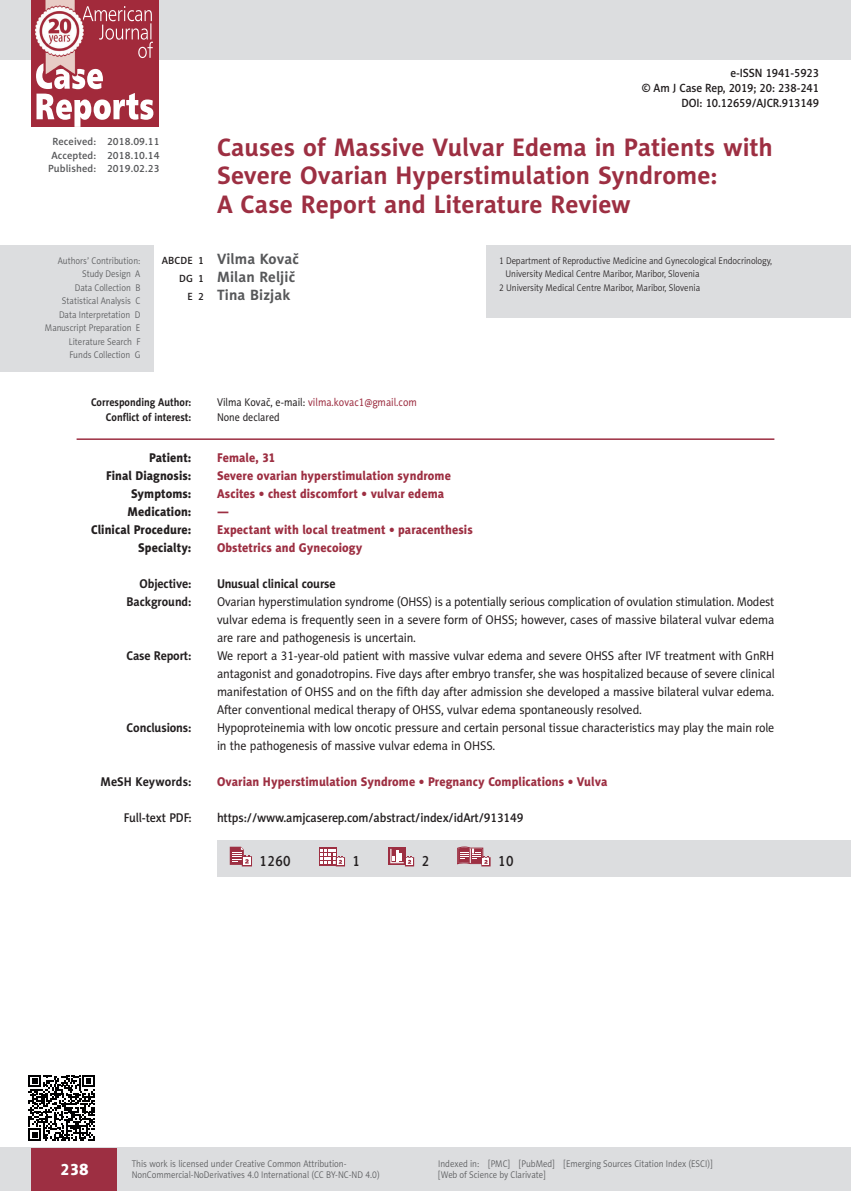
<style>
.page{position:relative;width:851px;height:1191px;background:#fff}
.page>*{position:absolute;margin:0;border:0;box-sizing:border-box;transform-origin:0 0}
.AJCR_Tytul{font:700 25.5px/28.5px "Naomi Sans EFN";color:#9d2f42}
.t1{font:16.5px "Naomi Sans EFN Heavy";color:#fff}
.AJCR_Autorzy{font:700 15px "Naomi Sans EFN";letter-spacing:.01em;color:#57585a}
.AJCR_dane{font:15px "Naomi Sans EFN Medium";letter-spacing:.03em;color:#231f20;scale:.9 1}
.AJCR_Summary_body{font:12.75px/18px "Naomi Sans EFN";letter-spacing:-.01em;color:#231f20;text-align:justify;scale:.95 1}
.AJCR_Summary_body-2{font:12.75px/18px "Naomi Sans EFN";letter-spacing:-.01em;color:#231f20;text-align:justify;scale:.94 1}
.AJCR_keywords{font:12.75px "Naomi Sans EFN Heavy";letter-spacing:.005em;color:#9d2f42;scale:.95 1}
.AJCR_keywords-2{font:12.75px "Naomi Sans EFN Heavy";letter-spacing:.005em;color:#231f20;scale:.95 1}
.AJCR_full_text_pdf{font:12.75px "Naomi Sans EFN Medium";letter-spacing:-.01em;color:#231f20;scale:.95 1}
.AJCR_Summary_body-3{font:700 12.75px "Naomi Sans EFN";letter-spacing:-.01em;color:#231f20;scale:.95 1}
.AJCR_keywords-3{font:700 12.75px "Naomi Sans EFN";letter-spacing:.005em;color:#231f20;scale:.95 1}
.AJCR_Summary_body-4{font:700 12.75px "Naomi Sans EFN";letter-spacing:-.01em;color:#231f20;scale:.94 1}
.AJCR_full_text_pdf-2{font:12px "Naomi Sans EFN Medium";letter-spacing:-.01em;color:#231f20;scale:.95 1}
.AJCR_Adres{font:11.25px "Naomi Sans EFN";color:#9d2f42;scale:.9 1}
.AJCR_Adres-2{font:700 11.25px "Naomi Sans EFN";color:#231f20;scale:.9 1}
.AJCR_Adres-3{font:11.25px "Naomi Sans EFN";color:#231f20;scale:.9 1}
.t2{font:10.5px "Naomi Sans EFN Medium";letter-spacing:.01em;color:#57585a}
.t3{font:9.75px/11.2px "Naomi Sans EFN Light";color:#57585a;scale:.9 1}
.AJCR_Afiliacja{font:9.75px/13.5px "Naomi Sans EFN Light";color:#231f20;scale:.9 1}
.s1{font-family:"Naomi Sans EFN Medium";font-weight:400;font-size:10.5px;color:#231f20}
.s2{color:#231f20}
</style>
<div class="page">
<div style="left:217px;top:840px;width:633px;height:36px;background:#dcdddf"></div>
<svg style="left:230px;top:846px;width:22px;height:20px"></svg>
<div style="left:319px;top:847px;width:17px;height:18px;background:#9d2f42"></div>
<svg style="left:320px;top:848px;width:25px;height:18px"></svg>
<div style="left:388px;top:847px;width:18px;height:18px;background:#9d2f42"></div>
<svg style="left:390px;top:849px;width:24px;height:17px"></svg>
<svg style="left:457px;top:846px;width:33px;height:20px"></svg>
<hr style="left:77px;top:438px;width:697px;height:2px;background:#9d2f42">
<div style="left:0;top:246px;width:153px;height:126px;background:#dcdddf"></div>
<div style="left:486px;top:246px;width:364px;height:72px;background:#dcdddf"></div>
<svg style="left:28px;top:1075px;width:67px;height:66px"></svg>
<hr style="left:850px;top:0;width:1px;height:60px;background:#dcdddf">
<div style="left:0;top:1148px;width:850px;height:43px;background:#dcdddf"></div>
<div style="left:32px;top:1147px;width:85px;height:43px;background:#9d2f42"></div>
<div style="left:0;top:0;width:850px;height:60px;background:#dcdddf"></div>
<img style="left:32px;top:0;width:127px;height:127px">
<img style="left:36px;top:63px;width:117px;height:64px">
<img style="left:82px;top:6px;width:70px;height:34px">
<p class="AJCR_full_text_pdf-2" style="left:730px;top:66px;width:95px">e-ISSN 1941-5923</p>
<p class="AJCR_full_text_pdf-2" style="left:641px;top:81px;width:188px">© Am J Case Rep, 2019; 20: 238-241</p>
<p class="AJCR_full_text_pdf-2" style="left:681px;top:96px;width:146px">DOI: 10.12659/AJCR.913149</p>
<p class="AJCR_Tytul" style="left:217px;top:133px;width:557px">Causes of Massive Vulvar Edema in Patients with<br>Severe Ovarian Hyperstimulation Syndrome:<br>A Case Report and Literature Review</p>
<p class="AJCR_Autorzy" style="left:162px;top:250px;width:139px"><span class="s1">ABCDE 1</span> Vilma Kovač</p>
<p class="AJCR_Autorzy" style="left:179px;top:268px;width:118px"><span class="s1">DG 1</span> Milan Reljič</p>
<p class="AJCR_Autorzy" style="left:187px;top:286px;width:104px"><span class="s1">E 2</span> Tina Bizjak</p>
<p class="t2" style="left:52px;top:136px;width:109px">Received: 2018.09.11</p>
<p class="t2" style="left:51px;top:149px;width:110px">Accepted: 2018.10.14</p>
<p class="t2" style="left:48px;top:163px;width:113px">Published: 2019.02.23</p>
<p class="t3" style="left:58px;top:255px;width:93px">Authors’ Contribution:</p>
<p class="t3" style="left:82px;top:268px;width:66px">Study Design A</p>
<p class="t3" style="left:75px;top:282px;width:74px">Data Collection B</p>
<p class="t3" style="left:62px;top:295px;width:89px">Statistical Analysis C</p>
<p class="t3" style="left:59px;top:309px;width:92px">Data Interpretation D</p>
<p class="t3" style="left:45px;top:322px;width:107px">Manuscript Preparation E</p>
<p class="t3" style="left:69px;top:336px;width:81px">Literature Search F</p>
<p class="t3" style="left:69px;top:349px;width:80px">Funds Collection G</p>
<p class="AJCR_Afiliacja" style="left:505px;top:254px;width:298px;text-indent:-6px">1 Department of Reproductive Medicine and Gynecological Endocrinology,<br>University Medical Centre Maribor, Maribor, Slovenia</p>
<p class="AJCR_Afiliacja" style="left:499px;top:281px;width:225px">2 University Medical Centre Maribor, Maribor, Slovenia</p>
<p class="AJCR_Adres-2" style="left:91px;top:395px;width:113px">Corresponding Author:</p>
<p class="AJCR_Adres" style="left:217px;top:395px;width:223px"><span class="s2">Vilma Kovač, e-mail:</span> vilma.kovac1@gmail.com</p>
<p class="AJCR_Adres-2" style="left:106px;top:411px;width:97px">Conflict of interest:</p>
<p class="AJCR_Adres-3" style="left:217px;top:411px;width:71px">None declared</p>
<p class="AJCR_keywords-2" style="left:149px;top:450px;width:46px">Patient:</p>
<p class="AJCR_keywords" style="left:217px;top:450px;width:63px">Female, 31</p>
<p class="AJCR_keywords-2" style="left:106px;top:468px;width:91px">Final Diagnosis:</p>
<p class="AJCR_keywords" style="left:217px;top:468px;width:248px">Severe ovarian hyperstimulation syndrome</p>
<p class="AJCR_keywords-2" style="left:131px;top:486px;width:65px">Symptoms:</p>
<p class="AJCR_keywords" style="left:217px;top:486px;width:241px">Ascites • chest discomfort • vulvar edema</p>
<p class="AJCR_keywords-2" style="left:128px;top:504px;width:69px">Medication:</p>
<p class="AJCR_keywords" style="left:217px;top:504px;width:14px">—</p>
<p class="AJCR_keywords-2" style="left:91px;top:522px;width:107px">Clinical Procedure:</p>
<p class="AJCR_keywords" style="left:217px;top:522px;width:271px">Expectant with local treatment • paracenthesis</p>
<p class="AJCR_keywords-2" style="left:138px;top:540px;width:58px">Specialty:</p>
<p class="AJCR_keywords" style="left:217px;top:540px;width:154px">Obstetrics and Gynecoiogy</p>
<p class="AJCR_Summary_body-3" style="left:139px;top:576px;width:56px">Objective:</p>
<p class="AJCR_Summary_body-3" style="left:217px;top:576px;width:126px">Unusual clinical course</p>
<p class="AJCR_Summary_body-4" style="left:126px;top:594px;width:71px">Background:</p>
<p class="AJCR_Summary_body-2" style="left:217px;top:593px;width:594px">Ovarian hyperstimulation syndrome (OHSS) is a potentially serious complication of ovulation stimulation. Modest vulvar edema is frequently seen in a severe form of OHSS; however, cases of massive bilateral vulvar edema are rare and pathogenesis is uncertain.</p>
<p class="AJCR_Summary_body-3" style="left:126px;top:648px;width:70px">Case Report:</p>
<p class="AJCR_Summary_body" style="left:217px;top:647px;width:588px">We report a 31-year-old patient with massive vulvar edema and severe OHSS after IVF treatment with GnRH antagonist and gonadotropins. Five days after embryo transfer, she was hospitalized because of severe clinical manifestation of OHSS and on the fifth day after admission she developed a massive bilateral vulvar edema.<br>After conventional medical therapy of OHSS, vulvar edema spontaneously resolved.</p>
<p class="AJCR_Summary_body-3" style="left:127px;top:720px;width:70px">Conclusions:</p>
<p class="AJCR_Summary_body" style="left:217px;top:719px;width:588px">Hypoproteinemia with low oncotic pressure and certain personal tissue characteristics may play the main role in the pathogenesis of massive vulvar edema in OHSS.</p>
<p class="AJCR_keywords-3" style="left:100px;top:774px;width:97px">MeSH Keywords:</p>
<p class="AJCR_keywords" style="left:217px;top:774px;width:412px">Ovarian Hyperstimulation Syndrome • Pregnancy Complications • Vulva</p>
<p class="AJCR_full_text_pdf" style="left:124px;top:810px;width:73px">Full-text PDF:</p>
<p class="AJCR_full_text_pdf" style="left:217px;top:810px;width:324px">https://www.amjcaserep.com/abstract/index/idArt/913149</p>
<p class="AJCR_dane" style="left:259px;top:852px;width:36px">1260</p>
<p class="AJCR_dane" style="left:352px;top:852px;width:10px">1</p>
<p class="AJCR_dane" style="left:421px;top:852px;width:10px">2</p>
<p class="AJCR_dane" style="left:498px;top:852px;width:19px">10</p>
<p class="t1" style="left:60px;top:1159px;width:30px">238</p>
<p class="t3" style="left:438px;top:1158px;width:306px">Indexed in: [PMC] [PubMed] [Emerging Sources Citation Index (ESCI)] [Web of Science by Clarivate]</p>
<p class="t3" style="left:132px;top:1158px;width:277px">This work is licensed under Creative Common Attribution-<br>NonCommercial-NoDerivatives 4.0 International (CC BY-NC-ND 4.0)</p>
</div>
